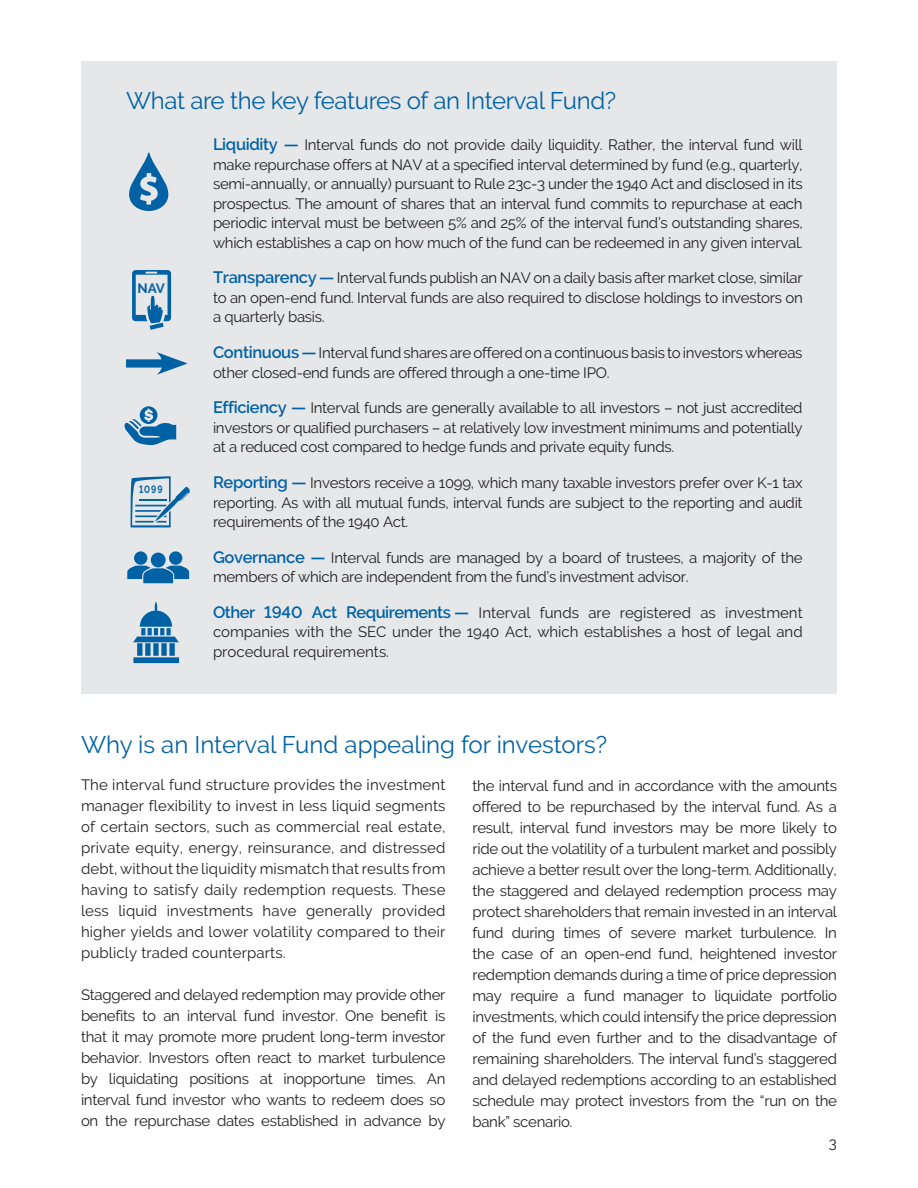
<style>
.page{position:relative;width:918px;height:1188px;background:#fff}
.page>*{position:absolute;margin:0;border:0;box-sizing:border-box;transform-origin:0 0}
.Raleway_subhead_16-1{font:24px "Raleway";letter-spacing:-.015em;color:#0062a5}
.Raleway_body_10-14{font:15px/21px "Raleway";letter-spacing:-.02em;color:#231f20;text-align:justify}
.copy{font:700 13.5px "Raleway";color:#0062a5}
.copy-2{font:700 10.65px "Raleway";color:#0062a5;scale:.8 1}
.s1{font-weight:600;font-size:16.5px;color:#0062a5}
</style>
<div class="page">
<div style="left:81px;top:61px;width:756px;height:633px;background:#e6e7e9"></div>
<svg style="left:129px;top:152px;width:40px;height:59px"></svg>
<svg style="left:130px;top:476px;width:60px;height:51px"></svg>
<div style="left:169px;top:551px;width:13px;height:14px;background:#0062a5;border-radius:50%"></div>
<div style="left:134px;top:551px;width:13px;height:14px;background:#0062a5;border-radius:50%"></div>
<svg style="left:127px;top:566px;width:62px;height:17px"></svg>
<div style="left:151px;top:553px;width:15px;height:14px;background:#0062a5;border-radius:50%"></div>
<svg style="left:132px;top:270px;width:39px;height:60px"></svg>
<svg style="left:125px;top:406px;width:51px;height:39px"></svg>
<div style="left:133px;top:657px;width:46px;height:6px;background:#0062a5"></div>
<div style="left:137px;top:643px;width:5px;height:13px;background:#0062a5"></div>
<div style="left:145px;top:643px;width:6px;height:13px;background:#0062a5"></div>
<div style="left:153px;top:643px;width:6px;height:13px;background:#0062a5"></div>
<div style="left:161px;top:643px;width:6px;height:13px;background:#0062a5"></div>
<div style="left:169px;top:643px;width:6px;height:13px;background:#0062a5"></div>
<svg style="left:133px;top:602px;width:46px;height:40px"></svg>
<div style="left:126px;top:359px;width:44px;height:9px;background:#0062a5"></div>
<svg style="left:157px;top:352px;width:31px;height:23px"></svg>
<p class="Raleway_subhead_16-1" style="left:126px;top:86px;width:492px">What are the key features of an Interval Fund?</p>
<p class="copy" style="left:138px;top:281px;width:29px">NAV</p>
<p class="copy-2" style="left:139px;top:483px;width:31px">1099</p>
<p class="Raleway_body_10-14" style="left:213px;top:135px;width:591px;line-height:19.5px"><span class="s1">Liquidity —</span> Interval funds do not provide daily liquidity. Rather, the interval fund will make repurchase offers at NAV at a specified interval determined by fund (e.g., quarterly, semi-annually, or annually) pursuant to Rule 23c-3 under the 1940 Act and disclosed in its prospectus. The amount of shares that an interval fund commits to repurchase at each periodic interval must be between 5% and 25% of the interval fund’s outstanding shares, which establishes a cap on how much of the fund can be redeemed in any given interval.</p>
<p class="Raleway_body_10-14" style="left:213px;top:268px;width:591px;line-height:19.5px"><span class="s1">Transparency —</span> Interval funds publish an NAV on a daily basis after market close, similar to an open-end fund. Interval funds are also required to disclose holdings to investors on a quarterly basis.</p>
<p class="Raleway_body_10-14" style="left:213px;top:343px;width:591px;line-height:19.5px"><span class="s1">Continuous —</span> Interval fund shares are offered on a continuous basis to investors whereas other closed-end funds are offered through a one-time IPO.</p>
<p class="Raleway_body_10-14" style="left:213px;top:398px;width:591px;line-height:19.5px"><span class="s1">Efficiency —</span> Interval funds are generally available to all investors – not just accredited investors or qualified purchasers – at relatively low investment minimums and potentially at a reduced cost compared to hedge funds and private equity funds.</p>
<p class="Raleway_body_10-14" style="left:213px;top:473px;width:591px;line-height:19.5px"><span class="s1">Reporting —</span> Investors receive a 1099, which many taxable investors prefer over K-1 tax reporting. As with all mutual funds, interval funds are subject to the reporting and audit requirements of the 1940 Act.</p>
<p class="Raleway_body_10-14" style="left:213px;top:548px;width:591px;line-height:19.5px"><span class="s1">Governance —</span> Interval funds are managed by a board of trustees, a majority of the members of which are independent from the fund’s investment advisor.</p>
<p class="Raleway_body_10-14" style="left:213px;top:603px;width:591px;line-height:19.5px"><span class="s1">Other 1940 Act Requirements —</span> Interval funds are registered as investment companies with the SEC under the 1940 Act, which establishes a host of legal and procedural requirements.</p>
<p class="Raleway_subhead_16-1" style="left:81px;top:731px;width:528px">Why is an Interval Fund appealing for investors?</p>
<p class="Raleway_body_10-14" style="left:81px;top:775px;width:366px">The interval fund structure provides the investment manager flexibility to invest in less liquid segments of certain sectors, such as commercial real estate, private equity, energy, reinsurance, and distressed debt, without the liquidity mismatch that results from having to satisfy daily redemption requests. These less liquid investments have generally provided higher yields and lower volatility compared to their publicly traded counterparts.</p>
<p class="Raleway_body_10-14" style="left:81px;top:984px;width:366px">Staggered and delayed redemption may provide other benefits to an interval fund investor. One benefit is that it may promote more prudent long-term investor behavior. Investors often react to market turbulence by liquidating positions at inopportune times. An interval fund investor who wants to redeem does so on the repurchase dates established in advance by</p>
<p class="Raleway_body_10-14" style="left:472px;top:775px;width:366px">the interval fund and in accordance with the amounts offered to be repurchased by the interval fund. As a result, interval fund investors may be more likely to ride out the volatility of a turbulent market and possibly achieve a better result over the long-term. Additionally, the staggered and delayed redemption process may protect shareholders that remain invested in an interval fund during times of severe market turbulence. In the case of an open-end fund, heightened investor redemption demands during a time of price depression may require a fund manager to liquidate portfolio investments, which could intensify the price depression of the fund even further and to the disadvantage of remaining shareholders. The interval fund’s staggered and delayed redemptions according to an established schedule may protect investors from the “run on the bank” scenario.</p>
<p class="Raleway_body_10-14" style="left:829px;top:1132px;width:10px">3</p>
</div>
